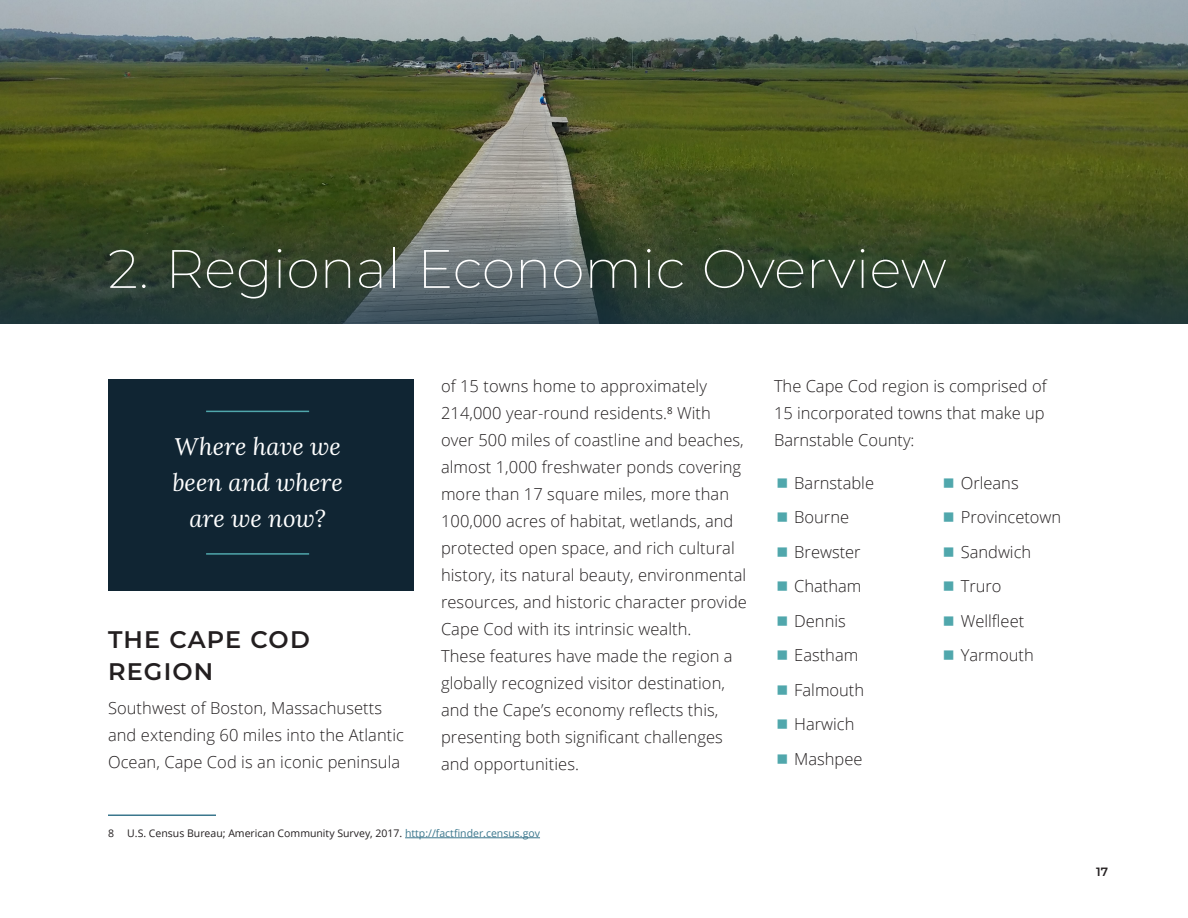
<style>
.page{position:relative;width:1188px;height:918px;background:#fff}
.page>*{position:absolute;margin:0;border:0;box-sizing:border-box;transform-origin:0 0}
.Chapter_Title{font:200 54px "Montserrat";color:#fff}
.Inset_Quote{font:italic 24px/36px "Lora";color:#fff;text-align:center}
.Heading_2{font:600 24px/31.5px "Montserrat";letter-spacing:.05em;color:#231f20}
.t1{font:300 16.5px/27px "Open Sans";letter-spacing:.005em;color:#231f20}
.t2{font:600 12px "Montserrat";color:#231f20}
.Footnote_text{font:10.5px "Open Sans";color:#231f20}
.s1{color:#3b778d}
</style>
<div class="page">
<img style="left:0;top:0;width:1188px;height:170px">
<svg style="left:0;top:170px;width:1188px;height:154px;background:#3e4d33"></svg>
<hr style="left:108px;top:814px;width:108px;height:2px;background:#3b778d">
<hr style="left:405px;top:838px;width:135px;height:1px;background:#3b778d">
<div style="left:108px;top:379px;width:306px;height:212px;background:#102533"></div>
<hr style="left:206px;top:553px;width:103px;height:2px;background:#50a7ac">
<hr style="left:206px;top:411px;width:103px;height:1px;background:#50a7ac">
<p class="Chapter_Title" style="left:108px;top:232px;width:840px">2. Regional Economic Overview</p>
<p class="Inset_Quote" style="left:172px;top:428px;width:172px">Where have we been and where are we now?</p>
<p class="Heading_2" style="left:108px;top:623px;width:203px">THE CAPE COD<br>REGION</p>
<p class="t1" style="left:108px;top:694px;width:298px">Southwest of Boston, Massachusetts and extending 60 miles into the Atlantic<br>Ocean, Cape Cod is an iconic peninsula</p>
<p class="t1" style="left:441px;top:372px;width:308px">of 15 towns home to approximately 214,000 year-round residents.<sup>8</sup> With over 500 miles of coastline and beaches, almost 1,000 freshwater ponds covering more than 17 square miles, more than 100,000 acres of habitat, wetlands, and protected open space, and rich cultural history, its natural beauty, environmental resources, and historic character provide Cape Cod with its intrinsic wealth.<br>These features have made the region a globally recognized visitor destination, and the Cape’s economy reflects this, presenting both significant challenges and opportunities.</p>
<p class="t1" style="left:774px;top:372px;width:274px;text-align:justify">The Cape Cod region is comprised of 15 incorporated towns that make up Barnstable County:</p>
<p class="t1" style="left:794px;top:469px;width:81px">Barnstable</p>
<p class="t1" style="left:794px;top:503px;width:56px">Bourne</p>
<p class="t1" style="left:794px;top:538px;width:68px">Brewster</p>
<p class="t1" style="left:794px;top:572px;width:69px">Chatham</p>
<p class="t1" style="left:794px;top:607px;width:53px">Dennis</p>
<p class="t1" style="left:794px;top:641px;width:66px">Eastham</p>
<p class="t1" style="left:794px;top:676px;width:71px">Falmouth</p>
<p class="t1" style="left:794px;top:710px;width:62px">Harwich</p>
<p class="t1" style="left:794px;top:745px;width:70px">Mashpee</p>
<p class="t1" style="left:961px;top:469px;width:59px">Orleans</p>
<p class="t1" style="left:961px;top:503px;width:102px">Provincetown</p>
<p class="t1" style="left:961px;top:538px;width:72px">Sandwich</p>
<p class="t1" style="left:961px;top:572px;width:42px">Truro</p>
<p class="t1" style="left:961px;top:607px;width:65px">Wellfleet</p>
<p class="t1" style="left:961px;top:641px;width:75px">Yarmouth</p>
<p class="Footnote_text" style="left:108px;top:826px;width:8px">8</p>
<p class="Footnote_text" style="left:127px;top:826px;width:414px">U.S. Census Bureau; American Community Survey, 2017. <span class="s1">http://factfinder.census.gov</span></p>
<p class="t2" style="left:1096px;top:863px;width:14px">17</p>
</div>
